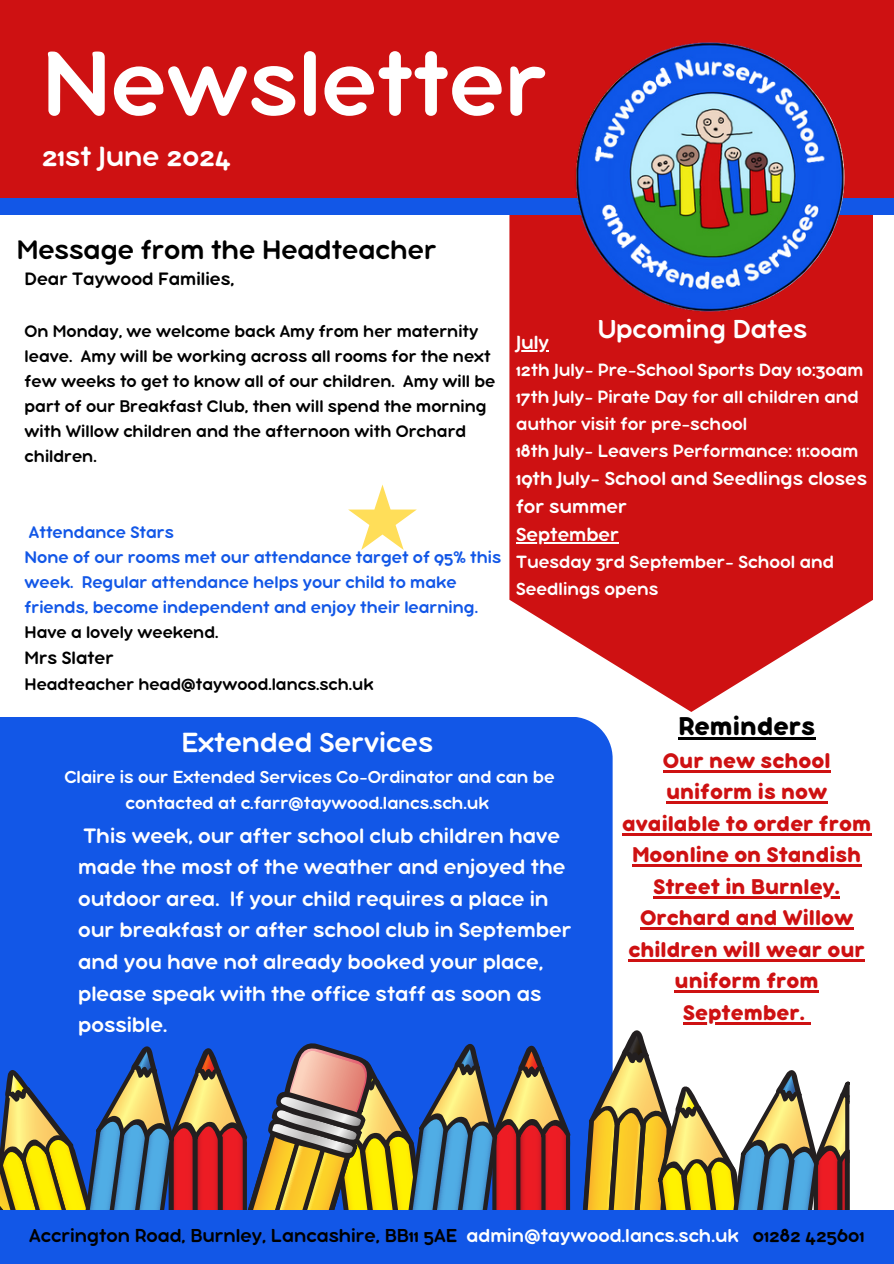
<style>
.page{position:relative;width:894px;height:1264px;background:#fff}
.page>*{position:absolute;margin:0;border:0;box-sizing:border-box;transform-origin:0 0}
.t1{font:100.05px "Bubbleboddy Neue";color:#fff}
.t2{font:30.45px "Bubbleboddy Neue";color:#fff}
.t3{font:30.15px "Bubbleboddy Neue";color:#fff}
.t4{font:29.1px "Bubbleboddy Neue";color:#000}
.t5{font:28.35px "Bubbleboddy Neue";color:#fff}
.t6{font:700 27.6px "Bubbleboddy Neue";color:#000}
.t7{font:700 23.1px/31.5px "Bubbleboddy Neue";color:#ce1112;text-align:center}
.t8{font:22.8px/31.5px "Bubbleboddy Neue";color:#fff}
.t9{font:20.85px/28.2px "Bubbleboddy Neue";color:#fff}
.t10{font:20.4px "Bubbleboddy Neue";color:#000}
.t11{font:19.5px "Bubbleboddy Neue";color:#000}
.t12{font:19.35px/27px "Bubbleboddy Neue";color:#fff}
.t13{font:19.05px/25.8px "Bubbleboddy Neue";color:#fff;text-align:center}
.t14{font:18.3px/25px "Bubbleboddy Neue";color:#000}
.t15{font:18.3px/25px "Bubbleboddy Neue";color:#1257e7}
.s1{color:#fff}
</style>
<div class="page">
<svg style="left:509px;top:214px;width:363px;height:498px;background:#d53434"></svg>
<div style="left:0;top:717px;width:612px;height:305px;background:#1257e7"></div>
<div style="left:0;top:198px;width:893px;height:16px;background:#1257e7"></div>
<div style="left:0;top:0;width:893px;height:198px;background:#ce1112"></div>
<img style="left:547px;top:42px;width:325px;height:297px">
<div style="left:0;top:1210px;width:893px;height:53px;background:#1257e7"></div>
<svg style="left:348px;top:484px;width:68px;height:66px"></svg>
<hr style="left:516px;top:350px;width:33px;height:1px;background:#fff">
<hr style="left:516px;top:542px;width:103px;height:1px;background:#fff">
<hr style="left:678px;top:737px;width:137px;height:2px;background:#000">
<hr style="left:662px;top:770px;width:168px;height:2px;background:#ce1112">
<hr style="left:666px;top:801px;width:161px;height:2px;background:#ce1112">
<hr style="left:622px;top:833px;width:248px;height:2px;background:#ce1112">
<hr style="left:632px;top:864px;width:229px;height:2px;background:#ce1112">
<hr style="left:653px;top:896px;width:186px;height:2px;background:#ce1112">
<hr style="left:640px;top:927px;width:213px;height:2px;background:#ce1112">
<hr style="left:628px;top:959px;width:236px;height:2px;background:#ce1112">
<hr style="left:674px;top:990px;width:144px;height:2px;background:#ce1112">
<svg style="left:0;top:1022px;width:850px;height:188px;background:#828590"></svg>
<p class="t1" style="left:42px;top:52px;width:507px">Newsletter</p>
<p class="t2" style="left:42px;top:146px;width:190px">21st June 2024</p>
<h4 class="t4" style="left:17px;top:240px;width:421px">Message from the Headteacher</h4>
<h5 class="t11" style="left:25px;top:273px;width:211px">Dear Taywood Families,</h5>
<h2 class="t14" style="left:25px;top:320px;width:472px">On Monday, we welcome back Amy from her maternity leave. Amy will be working across all rooms for the next few weeks to get to know all of our children. Amy will be part of our Breakfast Club, then will spend the morning with Willow children and the afternoon with Orchard children.</h2>
<p class="t15" style="left:29px;top:520px;width:146px">Attendance Stars</p>
<p class="t15" style="left:25px;top:546px;width:478px">None of our rooms met our attendance target of 95% this week. Regular attendance helps your child to make friends, become independent and enjoy their learning.</p>
<p class="t14" style="left:25px;top:621px;width:195px">Have a lovely weekend.</p>
<p class="t11" style="left:25px;top:652px;width:90px">Mrs Slater</p>
<p class="t14" style="left:25px;top:673px;width:350px">Headteacher head@taywood.lancs.sch.uk</p>
<h5 class="t5" style="left:598px;top:319px;width:211px">Upcoming Dates</h5>
<h2 class="t9" style="left:516px;top:330px;width:34px">July</h2>
<h2 class="t12" style="left:516px;top:358px;width:349px">12th July- Pre-School Sports Day 10:30am 17th July- Pirate Day for all children and author visit for pre-school<br>18th July- Leavers Performance: 11:00am</h2>
<h2 class="t9" style="left:516px;top:466px;width:352px">19th July- School and Seedlings closes for summer</h2>
<p class="t9" style="left:516px;top:522px;width:104px">September</p>
<p class="t12" style="left:516px;top:550px;width:319px">Tuesday 3rd September- School and<br>Seedlings opens</p>
<h2 class="t3" style="left:181px;top:732px;width:253px">Extended Services</h2>
<h2 class="t13" style="left:64px;top:765px;width:491px">Claire is our Extended Services Co-Ordinator and can be contacted at c.farr@taywood.lancs.sch.uk</h2>
<p class="t8" style="left:78px;top:821px;width:494px">This week, our after school club children have made the most of the weather and enjoyed the outdoor area. If your child requires a place in our breakfast or after school club in September and you have not already booked your place, please speak with the office staff as soon as possible.</p>
<p class="t6" style="left:678px;top:717px;width:138px">Reminders</p>
<p class="t7" style="left:622px;top:746px;width:250px">Our new school uniform is now available to order from<br>Moonline on Standish</p>
<h5 class="t7" style="left:628px;top:872px;width:238px">Street in Burnley.<br>Orchard and Willow children will wear our uniform from<br>September.</h5>
<h3 class="t10" style="left:29px;top:1228px;width:836px">Accrington Road, Burnley, Lancashire, BB11 5AE <span class="s1">admin@taywood.lancs.sch.uk</span> 01282 425601</h3>
</div>
